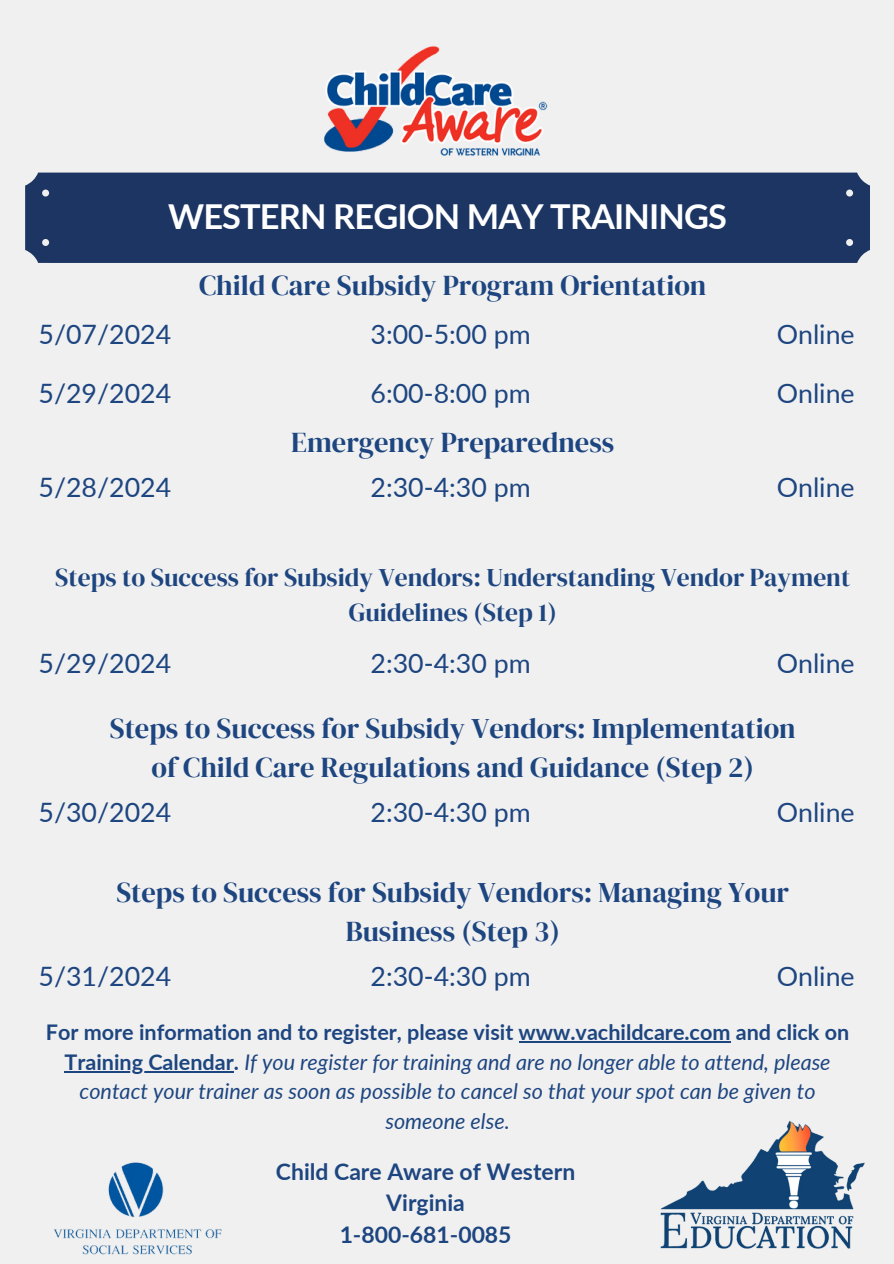
<style>
.page{position:relative;width:894px;height:1264px;background:#fff}
.page>*{position:absolute;margin:0;border:0;box-sizing:border-box;transform-origin:0 0}
.t1{font:700 34.35px "Lato";letter-spacing:-.025em;color:#fff}
.t2{font:28.5px/39.3px "DM Serif Display";color:#1d4580;text-align:center}
.t3{font:26.7px "Lato";color:#1d4580}
.t4{font:25.5px/34.8px "DM Serif Display";color:#1d4580;text-align:center}
.t5{font:700 22.95px/31.5px "Lato";color:#1d4580;text-align:center}
.t6{font:italic 21.6px/29.5px "Lato";color:#1d4580;text-align:center}
.t7{font:700 21.6px "Lato";color:#1d4580}
.s1{font-weight:700;font-style:normal}
</style>
<div class="page">
<div style="left:0;top:0;width:893px;height:1263px;background:#f0f0f0"></div>
<img style="left:54px;top:1162px;width:168px;height:93px">
<img style="left:660px;top:1120px;width:205px;height:129px">
<img style="left:324px;top:46px;width:224px;height:110px">
<hr style="left:518px;top:1041px;width:212px;height:1px;background:#1d4580">
<hr style="left:64px;top:1070px;width:170px;height:2px;background:#1d4580">
<div style="left:25px;top:172px;width:844px;height:91px;background:#1c3563"></div>
<h2 class="t1" style="left:168px;top:195px;width:560px">WESTERN REGION MAY TRAININGS</h2>
<h2 class="t2" style="left:199px;top:265px;width:508px">Child Care Subsidy Program Orientation</h2>
<h2 class="t3" style="left:39px;top:317px;width:134px">5/07/2024</h2>
<h2 class="t3" style="left:370px;top:317px;width:161px">3:00-5:00 pm</h2>
<h2 class="t3" style="left:776px;top:317px;width:79px">Online</h2>
<h2 class="t3" style="left:39px;top:376px;width:134px">5/29/2024</h2>
<h2 class="t3" style="left:370px;top:376px;width:161px">6:00-8:00 pm</h2>
<h2 class="t3" style="left:776px;top:376px;width:79px">Online</h2>
<h2 class="t2" style="left:291px;top:422px;width:324px">Emergency Preparedness</h2>
<h2 class="t3" style="left:39px;top:470px;width:134px">5/28/2024</h2>
<h3 class="t3" style="left:370px;top:470px;width:161px">2:30-4:30 pm</h3>
<h2 class="t3" style="left:776px;top:470px;width:79px">Online</h2>
<h2 class="t4" style="left:55px;top:559px;width:796px">Steps to Success for Subsidy Vendors: Understanding Vendor Payment<br>Guidelines (Step 1)</h2>
<h2 class="t3" style="left:39px;top:646px;width:134px">5/29/2024</h2>
<h2 class="t3" style="left:370px;top:646px;width:161px">2:30-4:30 pm</h2>
<h2 class="t3" style="left:776px;top:646px;width:79px">Online</h2>
<h2 class="t2" style="left:110px;top:708px;width:687px">Steps to Success for Subsidy Vendors: Implementation of Child Care Regulations and Guidance (Step 2)</h2>
<h2 class="t3" style="left:39px;top:796px;width:134px">5/30/2024</h2>
<h2 class="t3" style="left:370px;top:796px;width:161px">2:30-4:30 pm</h2>
<p class="t3" style="left:776px;top:796px;width:79px">Online</p>
<p class="t2" style="left:116px;top:871px;width:674px">Steps to Success for Subsidy Vendors: Managing Your<br>Business (Step 3)</p>
<p class="t3" style="left:39px;top:959px;width:134px">5/31/2024</p>
<h4 class="t3" style="left:370px;top:959px;width:161px">2:30-4:30 pm</h4>
<p class="t3" style="left:776px;top:959px;width:79px">Online</p>
<h2 class="t7" style="left:46px;top:1019px;width:804px">For more information and to register, please visit www.vachildcare.com and click on</h2>
<h2 class="t6" style="left:64px;top:1046px;width:767px"><span class="s1">Training Calendar.</span> If you register for training and are no longer able to attend, please contact your trainer as soon as possible to cancel so that your spot can be given to someone else.</h2>
<h2 class="t5" style="left:276px;top:1155px;width:301px">Child Care Aware of Western<br>Virginia<br>1-800-681-0085</h2>
</div>
